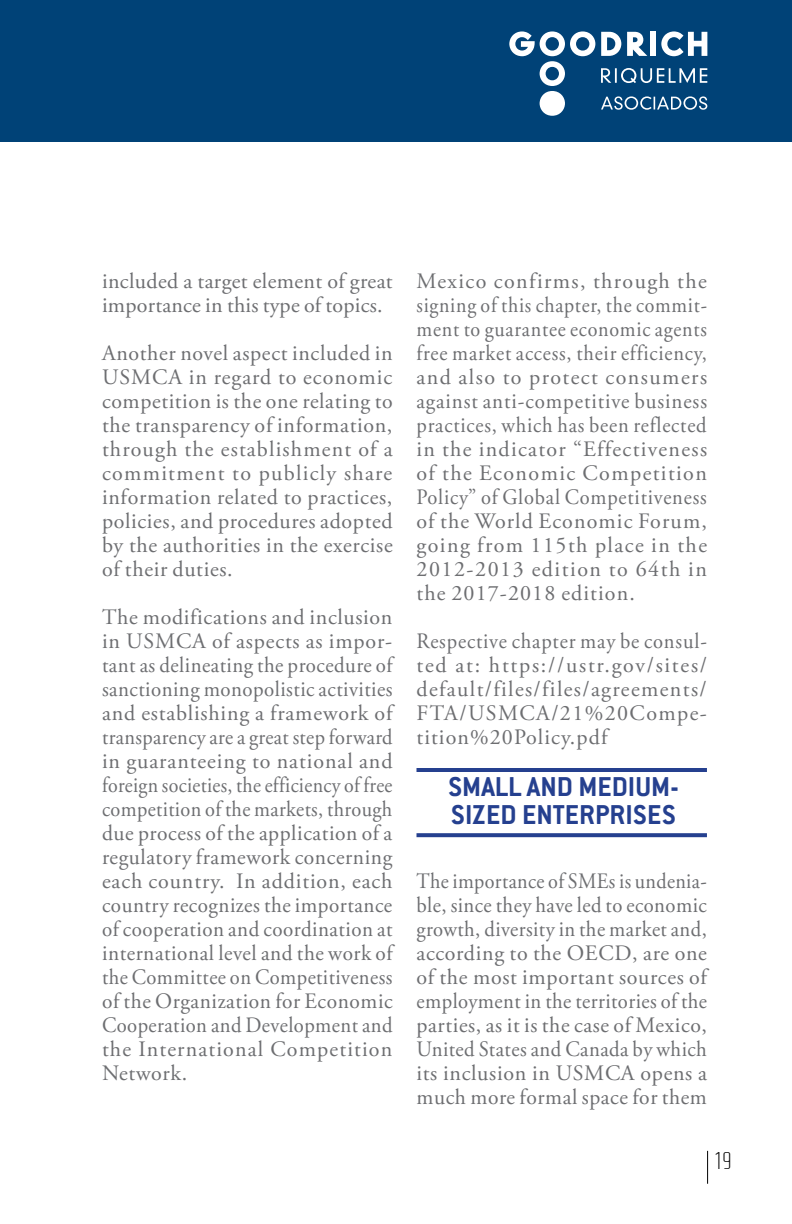
<style>
.page{position:relative;width:792px;height:1224px;background:#fff}
.page>*{position:absolute;margin:0;border:0;box-sizing:border-box;transform-origin:0 0}
.t1{font:700 30px/28px "Conduit ITC Std";color:#25408f}
.t2{font:24px "RB No 2 Light Alternative";color:#000}
.t3{font:22px/24px "Adobe Garamond Pro";letter-spacing:.03em;color:#6d6e71;text-align:justify}
.t4{font:22px/24px "Adobe Garamond Pro";letter-spacing:.03em;color:#6d6e71;text-align:justify;scale:.91 1}
.t5{font:22px/24px "Adobe Garamond Pro";letter-spacing:.03em;color:#6d6e71;text-align:justify;scale:.93 1}
</style>
<div class="page">
<div style="left:0;top:0;width:792px;height:142px;background:#004277"></div>
<svg style="left:627px;top:32px;width:20px;height:24px"></svg>
<svg style="left:601px;top:68px;width:106px;height:15px"></svg>
<svg style="left:601px;top:96px;width:106px;height:14px"></svg>
<div style="left:540px;top:91px;width:25px;height:25px;background:#fff;border-radius:50%"></div>
<svg style="left:509px;top:31px;width:86px;height:55px"></svg>
<div style="left:650px;top:32px;width:6px;height:24px;background:#fff"></div>
<svg style="left:601px;top:32px;width:20px;height:24px"></svg>
<svg style="left:661px;top:31px;width:46px;height:25px"></svg>
<hr style="left:707px;top:1151px;width:1px;height:33px;background:#000">
<svg style="left:417px;top:833px;width:290px;height:4px"></svg>
<hr style="left:417px;top:768px;width:290px;height:4px;background:#25408f">
<p class="t3" style="left:102px;top:270px;width:292px">included a target element of great importance in this type of topics.</p>
<p class="t3" style="left:102px;top:342px;width:292px">Another novel aspect included in USMCA in regard to economic competition is the one relating to the transparency of information, through the establishment of a commitment to publicly share information related to practices, policies, and procedures adopted by the authorities in the exercise of their duties.</p>
<p class="t3" style="left:102px;top:606px;width:292px">The modifications and inclusion in USMCA of aspects as impor&shy;tant as delineating the procedure of sanctioning monopolistic activities and establishing a framework of transparency are a great step forward in guaranteeing to national and foreign societies, the efficiency of free competition of the markets, through due process of the application of a regulatory framework concerning each country. In addition, each country recognizes the importance of cooperation and coordination at international level and the work of the Committee on Competitiveness of the Organization for Economic Cooperation and Development and the International Competition Network.</p>
<p class="t3" style="left:416px;top:270px;width:292px">Mexico confirms, through the signing of this chapter, the commit&shy;ment to guarantee economic agents free market access, their efficiency, and also to protect consumers against anti-competitive business practices, which has been reflected in the indicator “Effectiveness of the Economic Competition Policy” of Global Competitiveness of the World Economic Forum, going from 115th place in the 2012-2013 edition to 64th in the 2017-2018 edition.</p>
<p class="t5" style="left:417px;top:630px;width:314px">Respective chapter may be consul&shy;ted at: https://ustr.gov/sites/ default/files/files/agreements/ FTA/USMCA/21%20Compe&shy;tition%20Policy.pdf</p>
<h1 class="t1" style="left:448px;top:772px;width:232px">SMALL AND MEDIUM-<br>SIZED ENTERPRISES</h1>
<p class="t4" style="left:417px;top:870px;width:321px">The importance of SMEs is undenia&shy;ble, since they have led to economic growth, diversity in the market and, according to the OECD, are one of the most important sources of employment in the territories of the parties, as it is the case of Mexico, United States and Canada by which its inclusion in USMCA opens a much more formal space for them</p>
<p class="t2" style="left:714px;top:1148px;width:18px">19</p>
</div>
